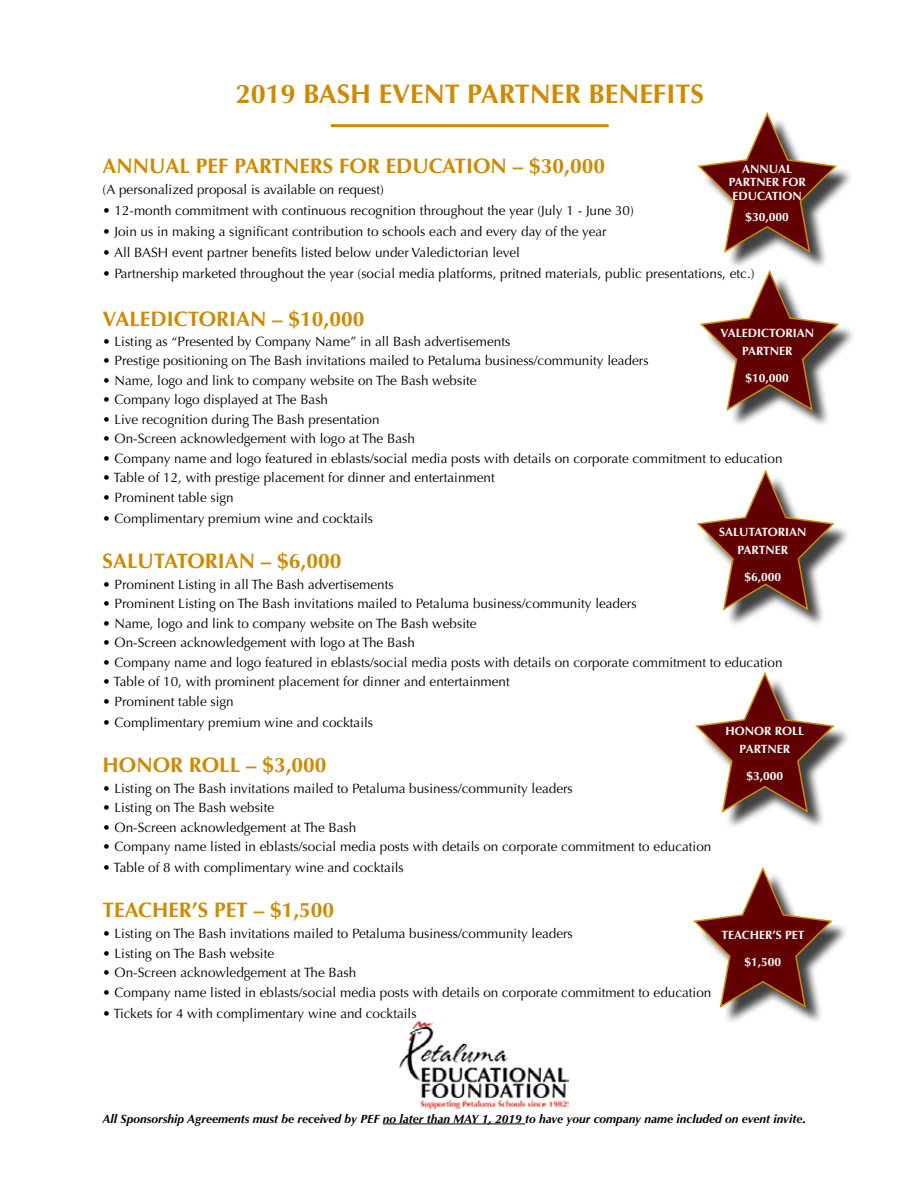
<style>
.page{position:relative;width:918px;height:1188px;background:#fff}
.page>*{position:absolute;margin:0;border:0;box-sizing:border-box;transform-origin:0 0}
.t1{font:700 27px "Optima";color:#cf8a00}
.t2{font:700 21px "Optima";color:#cf8a00}
.t3{font:13.5px "Optima";color:#000}
.t4{font:700 12px/18px "Optima";color:#fff;text-align:center}
.t5{font:italic 700 12px "Optima";color:#000}
.s1{font-size:13.5px}
</style>
<div class="page">
<img style="left:399px;top:1020px;width:169px;height:90px">
<hr style="left:383px;top:1124px;width:142px;height:1px;background:#000">
<div style="left:704px;top:274px;width:153px;height:154px;background:#000;opacity:.75"></div>
<svg style="left:700px;top:270px;width:141px;height:142px"></svg>
<div style="left:701px;top:116px;width:153px;height:154px;background:#000;opacity:.75"></div>
<svg style="left:697px;top:112px;width:142px;height:142px"></svg>
<div style="left:697px;top:871px;width:153px;height:154px;background:#000;opacity:.75"></div>
<svg style="left:693px;top:867px;width:141px;height:142px"></svg>
<div style="left:699px;top:676px;width:153px;height:154px;background:#000;opacity:.75"></div>
<svg style="left:695px;top:672px;width:141px;height:142px"></svg>
<div style="left:701px;top:473px;width:151px;height:155px;background:#000;opacity:.75"></div>
<svg style="left:696px;top:469px;width:140px;height:143px"></svg>
<hr style="left:331px;top:124px;width:278px;height:3px;background:#cf8a00">
<h1 class="t1" style="left:236px;top:79px;width:470px">2019 BASH EVENT PARTNER BENEFITS</h1>
<h2 class="t2" style="left:103px;top:154px;width:504px">ANNUAL PEF PARTNERS FOR EDUCATION – $30,000</h2>
<p class="t3" style="left:103px;top:182px;width:283px">(A personalized proposal is available on request)</p>
<p class="t3" style="left:103px;top:203px;width:533px">• 12-month commitment with continuous recognition throughout the year (July 1 - June 30)</p>
<p class="t3" style="left:103px;top:224px;width:506px">• Join us in making a significant contribution to schools each and every day of the year</p>
<p class="t3" style="left:103px;top:245px;width:419px">• All BASH event partner benefits listed below under Valedictorian level</p>
<p class="t3" style="left:103px;top:266px;width:653px">• Partnership marketed throughout the year (social media platforms, pritned materials, public presentations, etc.)</p>
<h2 class="t2" style="left:103px;top:307px;width:263px">VALEDICTORIAN – $10,000</h2>
<p class="t3" style="left:103px;top:333px;width:409px">• Listing as “Presented by Company Name” in all Bash advertisements</p>
<p class="t3" style="left:103px;top:353px;width:548px">• Prestige positioning on The Bash invitations mailed to Petaluma business/community leaders</p>
<p class="t3" style="left:103px;top:372px;width:375px">• Name, logo and link to company website on The Bash website</p>
<p class="t3" style="left:103px;top:392px;width:227px">• Company logo displayed at The Bash</p>
<p class="t3" style="left:103px;top:411px;width:279px">• Live recognition during The Bash presentation</p>
<p class="t3" style="left:103px;top:431px;width:314px">• On-Screen acknowledgement with logo at The Bash</p>
<p class="t3" style="left:103px;top:450px;width:682px">• Company name and logo featured in eblasts/social media posts with details on corporate commitment to education</p>
<p class="t3" style="left:103px;top:470px;width:394px">• Table of 12, with prestige placement for dinner and entertainment</p>
<p class="t3" style="left:103px;top:489px;width:133px">• Prominent table sign</p>
<p class="t3" style="left:103px;top:510px;width:272px">• Complimentary premium wine and cocktails</p>
<h2 class="t2" style="left:103px;top:548px;width:240px">SALUTATORIAN – $6,000</h2>
<p class="t3" style="left:103px;top:576px;width:293px">• Prominent Listing in all The Bash advertisements</p>
<p class="t3" style="left:103px;top:596px;width:536px">• Prominent Listing on The Bash invitations mailed to Petaluma business/community leaders</p>
<p class="t3" style="left:103px;top:615px;width:375px">• Name, logo and link to company website on The Bash website</p>
<p class="t3" style="left:103px;top:635px;width:314px">• On-Screen acknowledgement with logo at The Bash</p>
<p class="t3" style="left:103px;top:654px;width:682px">• Company name and logo featured in eblasts/social media posts with details on corporate commitment to education</p>
<p class="t3" style="left:103px;top:674px;width:409px">• Table of 10, with prominent placement for dinner and entertainment</p>
<p class="t3" style="left:103px;top:693px;width:133px">• Prominent table sign</p>
<p class="t3" style="left:103px;top:714px;width:272px">• Complimentary premium wine and cocktails</p>
<h2 class="t2" style="left:103px;top:752px;width:226px">HONOR ROLL – $3,000</h2>
<p class="t3" style="left:103px;top:780px;width:472px">• Listing on The Bash invitations mailed to Petaluma business/community leaders</p>
<p class="t3" style="left:103px;top:800px;width:173px">• Listing on The Bash website</p>
<p class="t3" style="left:103px;top:819px;width:255px">• On-Screen acknowledgement at The Bash</p>
<p class="t3" style="left:103px;top:839px;width:610px">• Company name listed in eblasts/social media posts with details on corporate commitment to education</p>
<p class="t3" style="left:103px;top:860px;width:303px">• Table of 8 with complimentary wine and cocktails</p>
<h2 class="t2" style="left:103px;top:898px;width:233px">TEACHER’S PET – $1,500</h2>
<p class="t3" style="left:103px;top:926px;width:472px">• Listing on The Bash invitations mailed to Petaluma business/community leaders</p>
<p class="t3" style="left:103px;top:945px;width:173px">• Listing on The Bash website</p>
<p class="t3" style="left:103px;top:965px;width:255px">• On-Screen acknowledgement at The Bash</p>
<p class="t3" style="left:103px;top:984px;width:610px">• Company name listed in eblasts/social media posts with details on corporate commitment to education</p>
<p class="t3" style="left:103px;top:1005px;width:316px">• Tickets for 4 with complimentary wine and cocktails</p>
<p class="t4" style="left:729px;top:162px;width:79px;line-height:13.5px">ANNUAL<br>PARTNER FOR<br>EDUCATION</p>
<p class="t4" style="left:746px;top:208px;width:45px">$30,000</p>
<p class="t4" style="left:720px;top:324px;width:95px">VALEDICTORIAN<br>PARTNER</p>
<p class="t4" style="left:746px;top:369px;width:45px">$10,000</p>
<p class="t4" style="left:719px;top:523px;width:89px">SALUTATORIAN<br>PARTNER</p>
<p class="t4" style="left:745px;top:568px;width:38px">$6,000</p>
<p class="t4" style="left:726px;top:722px;width:80px">HONOR ROLL<br>PARTNER</p>
<p class="t4" style="left:747px;top:767px;width:38px">$3,000</p>
<p class="t4" style="left:721px;top:926px;width:85px">TEACHER’S PET</p>
<p class="t4" style="left:745px;top:953px;width:38px">$1,500</p>
<p class="t5" style="left:103px;top:1112px;width:705px">All Sponsorship Agreements must be received by PEF no later than MAY 1, 2019 to have your company name included on event invite<span class="s1">.</span></p>
</div>
